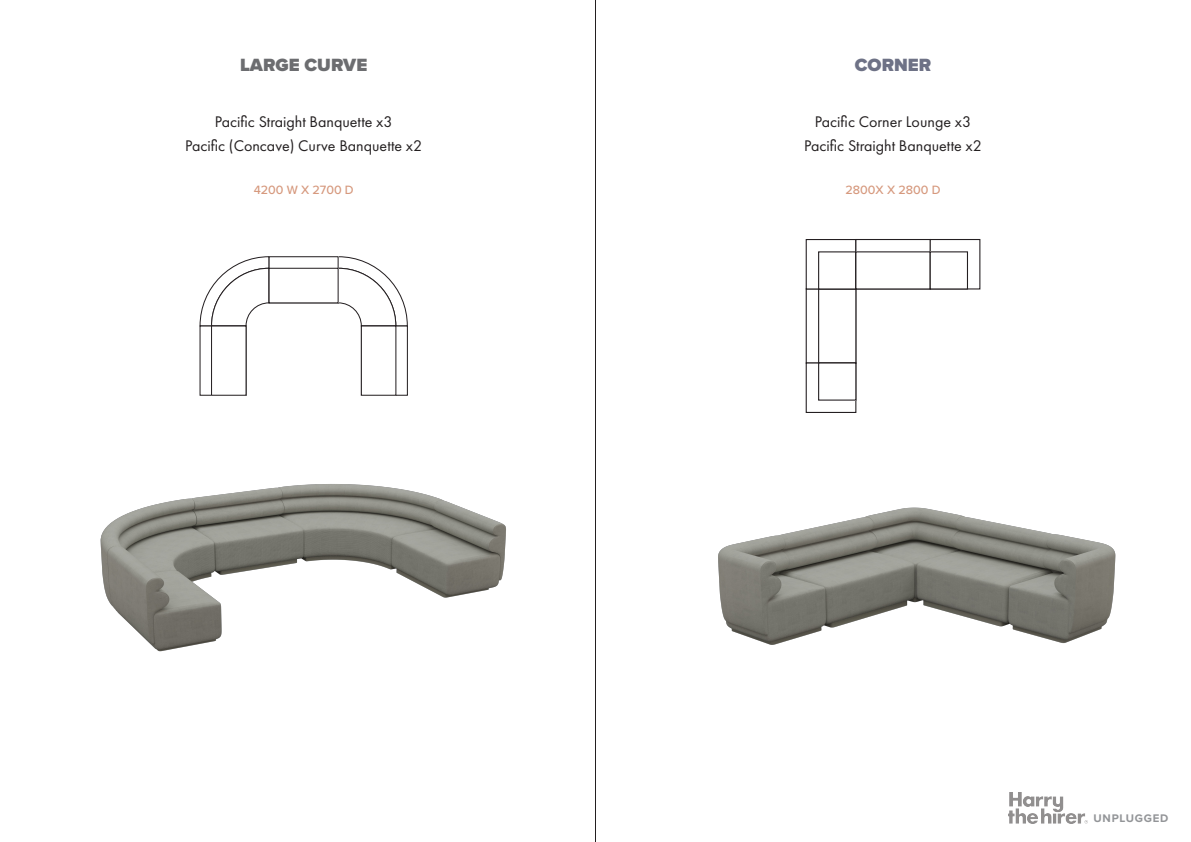
<style>
.page{position:relative;width:1191px;height:842px;background:#fff}
.page>*{position:absolute;margin:0;border:0;box-sizing:border-box;transform-origin:0 0}
.t1{font:900 18.4px "Proxima Nova";color:#6c6d70}
.t2{font:900 18.4px "Proxima Nova";color:#6e7286}
.t3{font:16px/24px "Futura PT";color:#231f20;text-align:center}
.t4{font:500 12.5px "Proxima Nova";color:#d6997e}
.t5{font:700 11.4px "Proxima Nova";letter-spacing:.06em;color:#939598}
</style>
<div class="page">
<img style="left:1008px;top:804px;width:79px;height:19px">
<img style="left:100px;top:339px;width:406px;height:313px">
<div style="left:805px;top:288px;width:51px;height:76px;border:1px solid #241f21"></div>
<div style="left:818px;top:288px;width:38px;height:76px;border:1px solid #241f21"></div>
<div style="left:805px;top:239px;width:51px;height:50px;border:1px solid #241f21"></div>
<div style="left:818px;top:251px;width:38px;height:38px;border:1px solid #241f21"></div>
<div style="left:805px;top:362px;width:51px;height:51px;border:1px solid #241f21"></div>
<div style="left:818px;top:362px;width:38px;height:39px;border:1px solid #241f21"></div>
<div style="left:855px;top:239px;width:76px;height:50px;border:1px solid #241f21"></div>
<div style="left:929px;top:239px;width:51px;height:50px;border:1px solid #241f21"></div>
<div style="left:929px;top:251px;width:39px;height:38px;border:1px solid #241f21"></div>
<img style="left:718px;top:394px;width:398px;height:410px">
<hr style="left:595px;top:0;width:1px;height:842px;background:#231f20">
<svg style="left:199px;top:256px;width:71px;height:71px"></svg>
<svg style="left:337px;top:256px;width:71px;height:71px"></svg>
<div style="left:269px;top:256px;width:70px;height:47px;border:1px solid #241f21"></div>
<div style="left:269px;top:268px;width:70px;height:35px;border:1px solid #241f21"></div>
<div style="left:361px;top:326px;width:46px;height:69px;background:#fff"></div>
<div style="left:361px;top:325px;width:47px;height:71px;border:1px solid #241f21"></div>
<div style="left:361px;top:325px;width:35px;height:71px;border:1px solid #241f21"></div>
<div style="left:200px;top:326px;width:46px;height:69px;background:#fff"></div>
<div style="left:211px;top:325px;width:35px;height:71px;border:1px solid #241f21"></div>
<p class="t1" style="left:240px;top:51px;width:129px">LARGE CURVE</p>
<p class="t3" style="left:185px;top:109px;width:239px">Pacific Straight Banquette x3<br>Pacific (Concave) Curve Banquette x2</p>
<p class="t2" style="left:854px;top:51px;width:78px">CORNER</p>
<p class="t3" style="left:804px;top:109px;width:179px">Pacific Corner Lounge x3<br>Pacific Straight Banquette x2</p>
<p class="t4" style="left:254px;top:180px;width:102px">4200 W X 2700 D</p>
<p class="t4" style="left:845px;top:180px;width:96px">2800X X 2800 D</p>
<p class="t5" style="left:1093px;top:810px;width:76px">UNPLUGGED</p>
</div>
